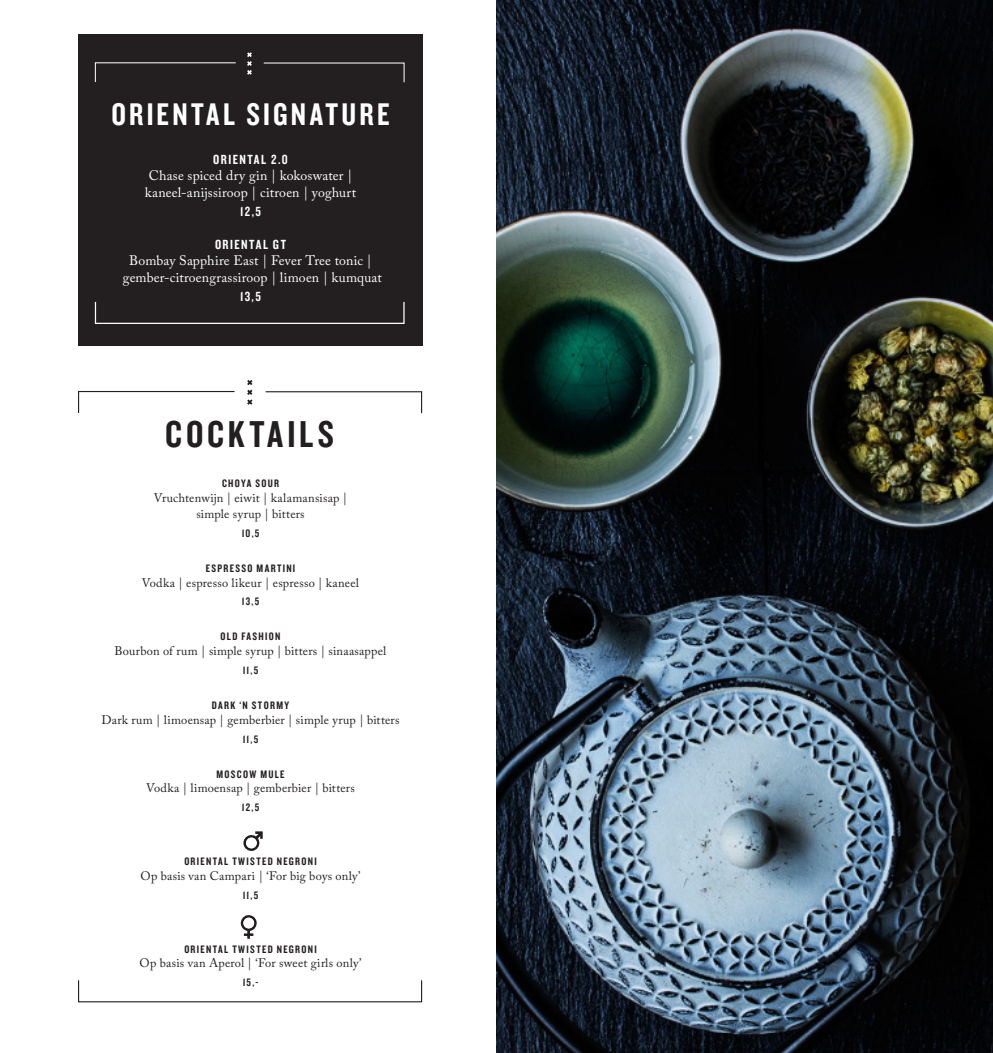
<style>
.page{position:relative;width:993px;height:1053px;background:#fff}
.page>*{position:absolute;margin:0;border:0;box-sizing:border-box;transform-origin:0 0}
.t1{font:38.88px "Knockout HTF49 Liteweight";letter-spacing:.095em;color:#231f20}
.t2{font:32.5px "Knockout HTF49 Liteweight";letter-spacing:.1em;color:#fff}
.t3{font:13.75px "Adobe Caslon Pro";letter-spacing:.01em;color:#fff}
.t4{font:13.75px "Knockout HTF49 Liteweight";letter-spacing:.105em;color:#fff}
.t5{font:12.38px "Adobe Caslon Pro";letter-spacing:.015em;color:#231f20}
.t6{font:11.25px "Knockout HTF49 Liteweight";letter-spacing:.115em;color:#231f20}
</style>
<div class="page">
<div style="left:78px;top:979px;width:344px;height:23px;border:1px solid #231f20"></div>
<div style="left:78px;top:34px;width:344px;height:311px;background:#231f20"></div>
<svg style="left:247px;top:380px;width:5px;height:25px"></svg>
<svg style="left:265px;top:391px;width:157px;height:23px"></svg>
<svg style="left:78px;top:391px;width:157px;height:22px"></svg>
<svg style="left:243px;top:831px;width:19px;height:20px"></svg>
<div style="left:246px;top:837px;width:11px;height:11px;background:#fff;border-radius:50%"></div>
<svg style="left:240px;top:915px;width:17px;height:23px"></svg>
<div style="left:243px;top:917px;width:11px;height:11px;background:#fff;border-radius:50%"></div>
<svg style="left:247px;top:52px;width:5px;height:23px"></svg>
<svg style="left:263px;top:62px;width:142px;height:21px"></svg>
<svg style="left:94px;top:62px;width:142px;height:21px"></svg>
<div style="left:95px;top:301px;width:309px;height:23px;border:1px solid #fff"></div>
<img style="left:496px;top:0;width:496px;height:1052px">
<p class="t2" style="left:111px;top:97px;width:279px">ORIENTAL SIGNATURE</p>
<p class="t4" style="left:213px;top:152px;width:76px">ORIENTAL 2.0</p>
<p class="t3" style="left:149px;top:168px;width:205px">Chase spiced dry gin | kokoswater |</p>
<p class="t3" style="left:145px;top:184px;width:212px">kaneel-anijssiroop | citroen | yoghurt</p>
<p class="t4" style="left:240px;top:204px;width:22px">12,5</p>
<p class="t4" style="left:215px;top:237px;width:72px">ORIENTAL GT</p>
<p class="t3" style="left:129px;top:252px;width:244px">Bombay Sapphire East | Fever Tree tonic |</p>
<p class="t3" style="left:123px;top:269px;width:260px">gember-citroengrassiroop | limoen | kumquat</p>
<p class="t4" style="left:240px;top:289px;width:22px">13,5</p>
<p class="t1" style="left:165px;top:414px;width:170px">COCKTAILS</p>
<p class="t6" style="left:222px;top:477px;width:58px">CHOYA SOUR</p>
<p class="t5" style="left:154px;top:490px;width:195px">Vruchtenwijn | eiwit | kalamansisap |</p>
<p class="t5" style="left:196px;top:506px;width:110px">simple syrup | bitters</p>
<p class="t6" style="left:241px;top:527px;width:19px">10,5</p>
<p class="t6" style="left:206px;top:562px;width:91px">ESPRESSO MARTINI</p>
<p class="t5" style="left:142px;top:575px;width:218px">Vodka | espresso likeur | espresso | kaneel</p>
<p class="t6" style="left:242px;top:596px;width:19px">13,5</p>
<p class="t6" style="left:220px;top:631px;width:61px">OLD FASHION</p>
<p class="t5" style="left:114px;top:643px;width:273px">Bourbon of rum | simple syrup | bitters | sinaasappel</p>
<p class="t6" style="left:243px;top:664px;width:17px">11,5</p>
<p class="t6" style="left:212px;top:699px;width:79px">DARK ‘N STORMY</p>
<p class="t5" style="left:101px;top:712px;width:299px">Dark rum | limoensap | gemberbier | simple yrup | bitters</p>
<p class="t6" style="left:243px;top:733px;width:17px">11,5</p>
<p class="t6" style="left:216px;top:768px;width:69px">MOSCOW MULE</p>
<p class="t5" style="left:146px;top:780px;width:210px">Vodka | limoensap | gemberbier | bitters</p>
<p class="t6" style="left:242px;top:801px;width:19px">12,5</p>
<p class="t6" style="left:184px;top:855px;width:134px">ORIENTAL TWISTED NEGRONI</p>
<p class="t5" style="left:140px;top:868px;width:221px">Op basis van Campari | ‘For big boys only’</p>
<p class="t6" style="left:243px;top:889px;width:17px">11,5</p>
<p class="t6" style="left:184px;top:943px;width:134px">ORIENTAL TWISTED NEGRONI</p>
<p class="t5" style="left:140px;top:955px;width:223px">Op basis van Aperol | ‘For sweet girls only’</p>
<p class="t6" style="left:242px;top:976px;width:17px">15,-</p>
</div>
